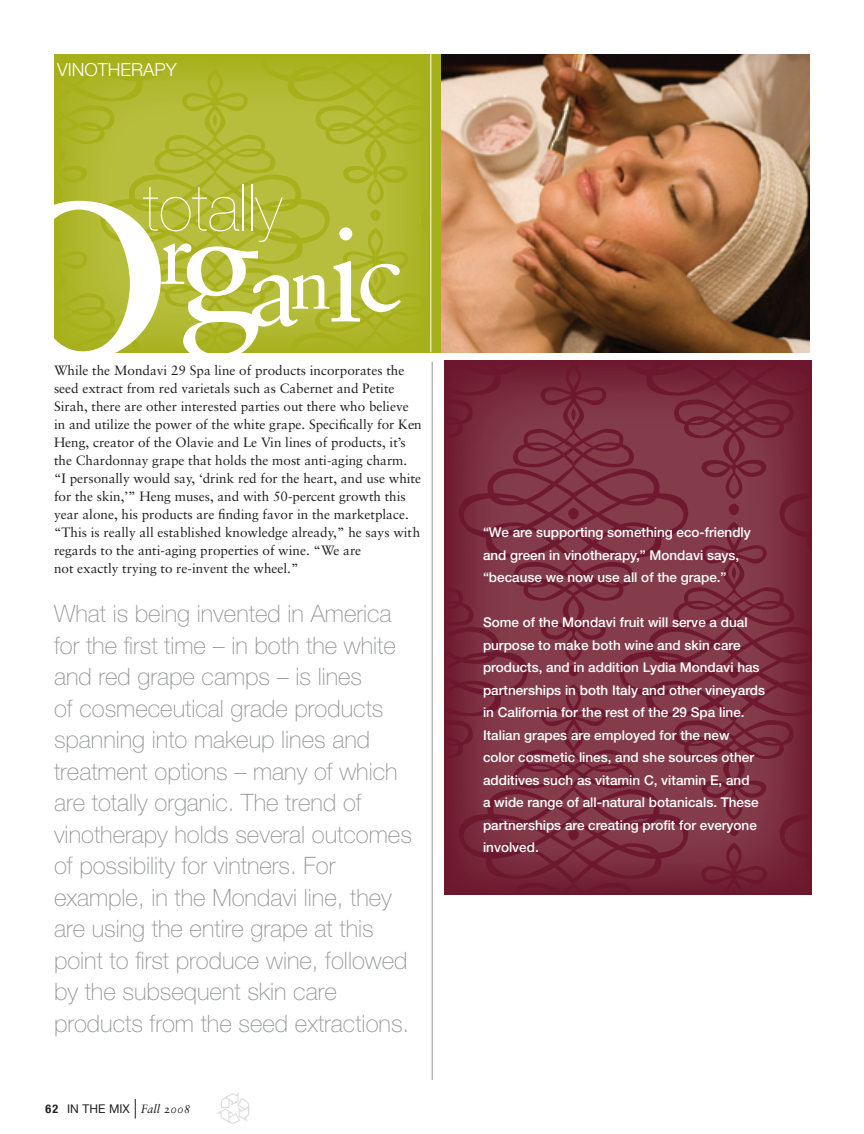
<style>
.page{position:relative;width:864px;height:1134px;background:#fff}
.page>*{position:absolute;margin:0;border:0;box-sizing:border-box;transform-origin:0 0}
.t1{font:337.5px "Sabon";color:#fff}
.t2{font:165.45px "Sabon";color:#fff}
.t3{font:132.9px "Sabon";color:#fff}
.t4{font:109.35px "Sabon";color:#fff}
.t5{font:102.6px "Sabon";color:#fff}
.t6{font:88.65px "Sabon";color:#fff}
.t7{font:73.8px "Sabon";color:#fff}
.t8{font:200 64.5px "Helvetica Neue";color:#fff}
.t9{font:100 24px/31.5px "Helvetica Neue";color:#939598}
.t10{font:300 18px "Helvetica Neue";color:#fff}
.t11{font:13.5px/18px "Sabon";color:#231f20}
.t12{font:500 13.5px/22.5px "Helvetica Neue";color:#fff}
.t13{font:12px "Helvetica Neue";color:#231f20}
.s1{font-weight:700;font-stretch:condensed}
.s2{font-family:"Sabon Italic Os F"}
</style>
<div class="page">
<svg style="left:135px;top:1099px;width:1px;height:20px"></svg>
<svg style="left:217px;top:1092px;width:32px;height:32px"></svg>
<svg style="left:210px;top:56px;width:10px;height:6px"></svg>
<svg style="left:100px;top:69px;width:161px;height:283px;background:#b1b930"></svg>
<svg style="left:55px;top:228px;width:114px;height:124px;background:#aeb72c"></svg>
<svg style="left:55px;top:56px;width:114px;height:165px;background:#aeb72c"></svg>
<svg style="left:261px;top:56px;width:169px;height:296px;background:#afb72e"></svg>
<img style="left:441px;top:54px;width:369px;height:298px">
<hr style="left:432px;top:362px;width:1px;height:718px;background:#939598">
<svg style="left:444px;top:671px;width:175px;height:172px"></svg>
<svg style="left:459px;top:363px;width:160px;height:298px;background:#7c3040"></svg>
<svg style="left:444px;top:362px;width:84px;height:137px;background:#76273a"></svg>
<svg style="left:568px;top:665px;width:11px;height:11px"></svg>
<svg style="left:459px;top:684px;width:160px;height:210px;background:#7b2f40"></svg>
<svg style="left:444px;top:843px;width:84px;height:51px;background:#711f33"></svg>
<svg style="left:444px;top:522px;width:84px;height:297px;background:#792b3d"></svg>
<svg style="left:619px;top:362px;width:193px;height:532px;background:#7b2e3f"></svg>
<p class="t10" style="left:57px;top:58px;width:121px">VINOTHERAPY</p>
<p class="t8" style="left:143px;top:171px;width:140px">totally</p>
<p class="t1" style="left:-13px;top:36px;width:189px">o</p>
<p class="t3" style="left:327px;top:196px;width:38px">i</p>
<p class="t6" style="left:159px;top:200px;width:36px">r</p>
<p class="t2" style="left:179px;top:166px;width:84px">g</p>
<p class="t5" style="left:358px;top:214px;width:47px">c</p>
<p class="t4" style="left:247px;top:222px;width:56px">a</p>
<p class="t7" style="left:290px;top:239px;width:43px">n</p>
<p class="t11" style="left:54px;top:361px;width:369px">While the Mondavi 29 Spa line of products incorporates the seed extract from red varietals such as Cabernet and Petite Sirah, there are other interested parties out there who believe in and utilize the power of the white grape. Specifically for Ken Heng, creator of the Olavie and Le Vin lines of products, it’s the Chardonnay grape that holds the most anti-aging charm. “I personally would say, ‘drink red for the heart, and use white for the skin,’” Heng muses, and with 50-percent growth this year alone, his products are finding favor in the marketplace.</p>
<p class="t11" style="left:54px;top:523px;width:367px">“This is really all established knowledge already,” he says with regards to the anti-aging properties of wine. “We are<br>not exactly trying to re-invent the wheel.”</p>
<p class="t9" style="left:54px;top:598px;width:359px">What is being invented in America for the first time – in both the white and red grape camps – is lines<br>of cosmeceutical grade products spanning into makeup lines and treatment options – many of which are totally organic. The trend of vinotherapy holds several outcomes of possibility for vintners. For example, in the Mondavi line, they are using the entire grape at this point to first produce wine, followed by the subsequent skin care products from the seed extractions.</p>
<p class="t13" style="left:45px;top:1102px;width:146px"><span class="s1">62</span> IN THE MIX <span class="s2">Fall 2008</span></p>
<p class="t12" style="left:483px;top:521px;width:269px">“We are supporting something eco-friendly and green in vinotherapy,” Mondavi says, “because we now use all of the grape.”</p>
<p class="t12" style="left:483px;top:611px;width:284px">Some of the Mondavi fruit will serve a dual purpose to make both wine and skin care products, and in addition Lydia Mondavi has partnerships in both Italy and other vineyards in California for the rest of the 29 Spa line.<br>Italian grapes are employed for the new<br>color cosmetic lines, and she sources other additives such as vitamin C, vitamin E, and<br>a wide range of all-natural botanicals. These partnerships are creating profit for everyone involved.</p>
</div>
